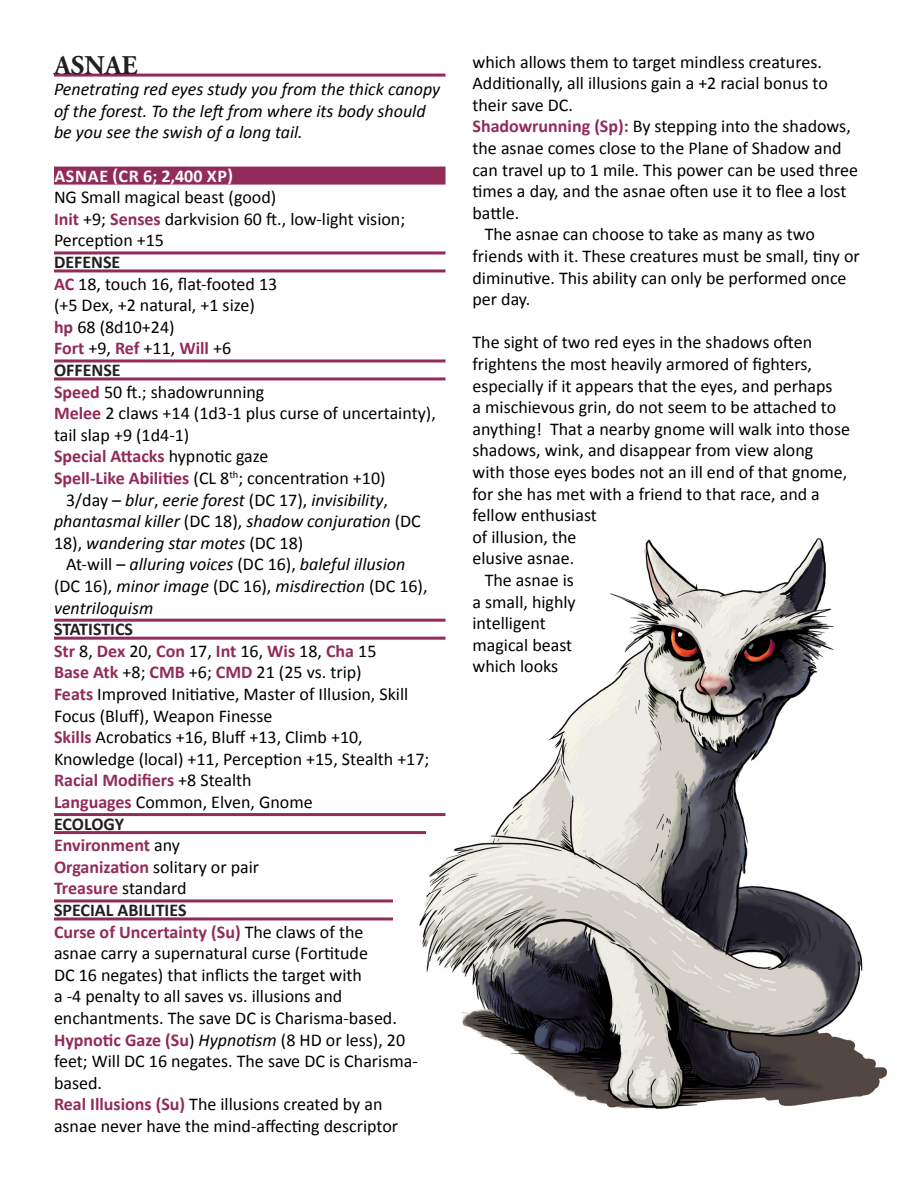
<style>
.page{position:relative;width:918px;height:1188px;background:#fff}
.page>*{position:absolute;margin:0;border:0;box-sizing:border-box;transform-origin:0 0}
.Monster_Title{font:700 27px "Adobe Garamond Pro";color:#231f20}
.t1{font:18px/21.6px "Calibri";color:#000}
.t2{font:italic 18px/21.6px "Calibri";color:#000}
.t3{font:700 18px "Calibri";color:#922b5a}
.Double_Bar{font:700 18px "Calibri";color:#231f20}
.Purple_Bar{font:700 18px "Calibri";letter-spacing:.04em;color:#fff}
.s1{font-weight:700;color:#922b5a}
.s2{font-weight:400;color:#000}
.s3{font-style:normal}
.s4{font-style:italic}
</style>
<div class="page">
<hr style="left:54px;top:74px;width:392px;height:3px;background:#922b5a">
<div style="left:54px;top:167px;width:392px;height:18px;background:#922b5a"></div>
<hr style="left:54px;top:251px;width:392px;height:3px;background:#922b5a">
<hr style="left:54px;top:269px;width:392px;height:3px;background:#922b5a">
<hr style="left:54px;top:359px;width:392px;height:3px;background:#922b5a">
<hr style="left:54px;top:377px;width:392px;height:3px;background:#922b5a">
<hr style="left:54px;top:619px;width:392px;height:3px;background:#922b5a">
<hr style="left:54px;top:637px;width:392px;height:3px;background:#922b5a">
<hr style="left:54px;top:813px;width:392px;height:3px;background:#922b5a">
<hr style="left:54px;top:831px;width:372px;height:3px;background:#922b5a">
<hr style="left:54px;top:899px;width:339px;height:3px;background:#922b5a">
<hr style="left:54px;top:917px;width:339px;height:3px;background:#922b5a">
<img style="left:407px;top:538px;width:481px;height:571px">
<p class="Monster_Title" style="left:54px;top:49px;width:85px">ASNAE</p>
<p class="t2" style="left:54px;top:78px;width:388px">Penetrating red eyes study you from the thick canopy of the forest. To the left from where its body should be you see the swish of a long tail.</p>
<p class="Purple_Bar" style="left:54px;top:164px;width:180px">ASNAE (CR 6; 2,400 XP)</p>
<p class="t1" style="left:54px;top:186px;width:224px">NG Small magical beast (good)</p>
<p class="t1" style="left:54px;top:208px;width:353px"><span class="s1">Init</span> +9; <span class="s1">Senses</span> darkvision 60 ft., low-light vision;<br>Perception +15</p>
<p class="Double_Bar" style="left:54px;top:250px;width:68px">DEFENSE</p>
<p class="t1" style="left:54px;top:273px;width:225px"><span class="s1">AC</span> 18, touch 16, flat-footed 13</p>
<p class="t1" style="left:54px;top:294px;width:202px">(+5 Dex, +2 natural, +1 size)</p>
<p class="t1" style="left:54px;top:316px;width:122px"><span class="s1">hp</span> 68 (8d10+24)</p>
<p class="t3" style="left:54px;top:337px;width:179px">Fort <span class="s2">+9,</span> Ref <span class="s2">+11,</span> Will <span class="s2">+6</span></p>
<p class="Double_Bar" style="left:54px;top:358px;width:68px">OFFENSE</p>
<p class="t1" style="left:54px;top:381px;width:212px"><span class="s1">Speed</span> 50 ft.; shadowrunning</p>
<p class="t1" style="left:54px;top:402px;width:383px"><span class="s1">Melee</span> 2 claws +14 (1d3-1 plus curse of uncertainty), tail slap +9 (1d4-1)</p>
<p class="t3" style="left:54px;top:445px;width:216px">Special Attacks <span class="s2">hypnotic gaze</span></p>
<p class="t1" style="left:54px;top:467px;width:333px"><span class="s1">Spell-Like Abilities</span> (CL 8<sup>th</sup>; concentration +10)</p>
<p class="t2" style="left:54px;top:488px;width:368px;text-indent:12px"><span class="s3">3/day –</span> blur<span class="s3">,</span> eerie forest <span class="s3">(DC 17),</span> invisibility<span class="s3">, </span>phantasmal killer <span class="s3">(DC 18),</span> shadow conjuration <span class="s3">(DC<br>18),</span> wandering star motes <span class="s3">(DC 18)</span></p>
<p class="t2" style="left:54px;top:553px;width:375px;text-indent:12px"><span class="s3">At-will –</span> alluring voices <span class="s3">(DC 16),</span> baleful illusion <span class="s3">(DC 16),</span> minor image <span class="s3">(DC 16),</span> misdirection <span class="s3">(DC 16), </span>ventriloquism</p>
<p class="Double_Bar" style="left:54px;top:618px;width:81px">STATISTICS</p>
<p class="t3" style="left:54px;top:639px;width:324px">Str <span class="s2">8,</span> Dex <span class="s2">20,</span> Con <span class="s2">17,</span> Int <span class="s2">16,</span> Wis <span class="s2">18,</span> Cha <span class="s2">15</span></p>
<p class="t1" style="left:54px;top:662px;width:309px"><span class="s1">Base Atk</span> +8; <span class="s1">CMB</span> +6; <span class="s1">CMD</span> 21 (25 vs. trip)</p>
<p class="t1" style="left:54px;top:683px;width:356px"><span class="s1">Feats</span> Improved Initiative, Master of Illusion, Skill<br>Focus (Bluff), Weapon Finesse</p>
<p class="t1" style="left:54px;top:726px;width:377px"><span class="s1">Skills</span> Acrobatics +16, Bluff +13, Climb +10,<br>Knowledge (local) +11, Perception +15, Stealth +17;<br><span class="s1">Racial Modifiers</span> +8 Stealth</p>
<p class="t1" style="left:54px;top:791px;width:260px"><span class="s1">Languages</span> Common, Elven, Gnome</p>
<p class="Double_Bar" style="left:54px;top:812px;width:72px">ECOLOGY</p>
<p class="t3" style="left:54px;top:834px;width:128px">Environment <span class="s2">any</span></p>
<p class="t1" style="left:54px;top:856px;width:207px"><span class="s1">Organization</span> solitary or pair</p>
<p class="t3" style="left:54px;top:877px;width:134px">Treasure <span class="s2">standard</span></p>
<p class="Double_Bar" style="left:54px;top:898px;width:134px">SPECIAL ABILITIES</p>
<p class="t1" style="left:54px;top:921px;width:344px"><span class="s1">Curse of Uncertainty (Su)</span> The claws of the asnae carry a supernatural curse (Fortitude<br>DC 16 negates) that inflicts the target with<br>a -4 penalty to all saves vs. illusions and enchantments. The save DC is Charisma-based.</p>
<p class="t1" style="left:54px;top:1029px;width:365px"><span class="s1">Hypnotic Gaze (Su</span>) <span class="s4">Hypnotism</span> (8 HD or less), 20 feet; Will DC 16 negates. The save DC is Charisma&shy;based.</p>
<p class="t1" style="left:54px;top:1094px;width:346px"><span class="s1">Real Illusions (Su)</span> The illusions created by an asnae never have the mind-affecting descriptor</p>
<p class="t1" style="left:472px;top:51px;width:357px">which allows them to target mindless creatures.<br>Additionally, all illusions gain a +2 racial bonus to their save DC.</p>
<p class="t1" style="left:472px;top:116px;width:387px"><span class="s1">Shadowrunning (Sp):</span> By stepping into the shadows, the asnae comes close to the Plane of Shadow and can travel up to 1 mile. This power can be used three times a day, and the asnae often use it to flee a lost battle.</p>
<p class="t1" style="left:472px;top:224px;width:389px;text-indent:12px">The asnae can choose to take as many as two friends with it. These creatures must be small, tiny or diminutive. This ability can only be performed once per day.</p>
<p class="t1" style="left:472px;top:332px;width:379px">The sight of two red eyes in the shadows often frightens the most heavily armored of fighters, especially if it appears that the eyes, and perhaps<br>a mischievous grin, do not seem to be attached to anything! That a nearby gnome will walk into those shadows, wink, and disappear from view along with those eyes bodes not an ill end of that gnome, for she has met with a friend to that race, and a fellow enthusiast<br>of illusion, the<br>elusive asnae.</p>
<p class="t1" style="left:472px;top:569px;width:105px;text-indent:12px">The asnae is a small, highly intelligent magical beast which looks</p>
</div>
